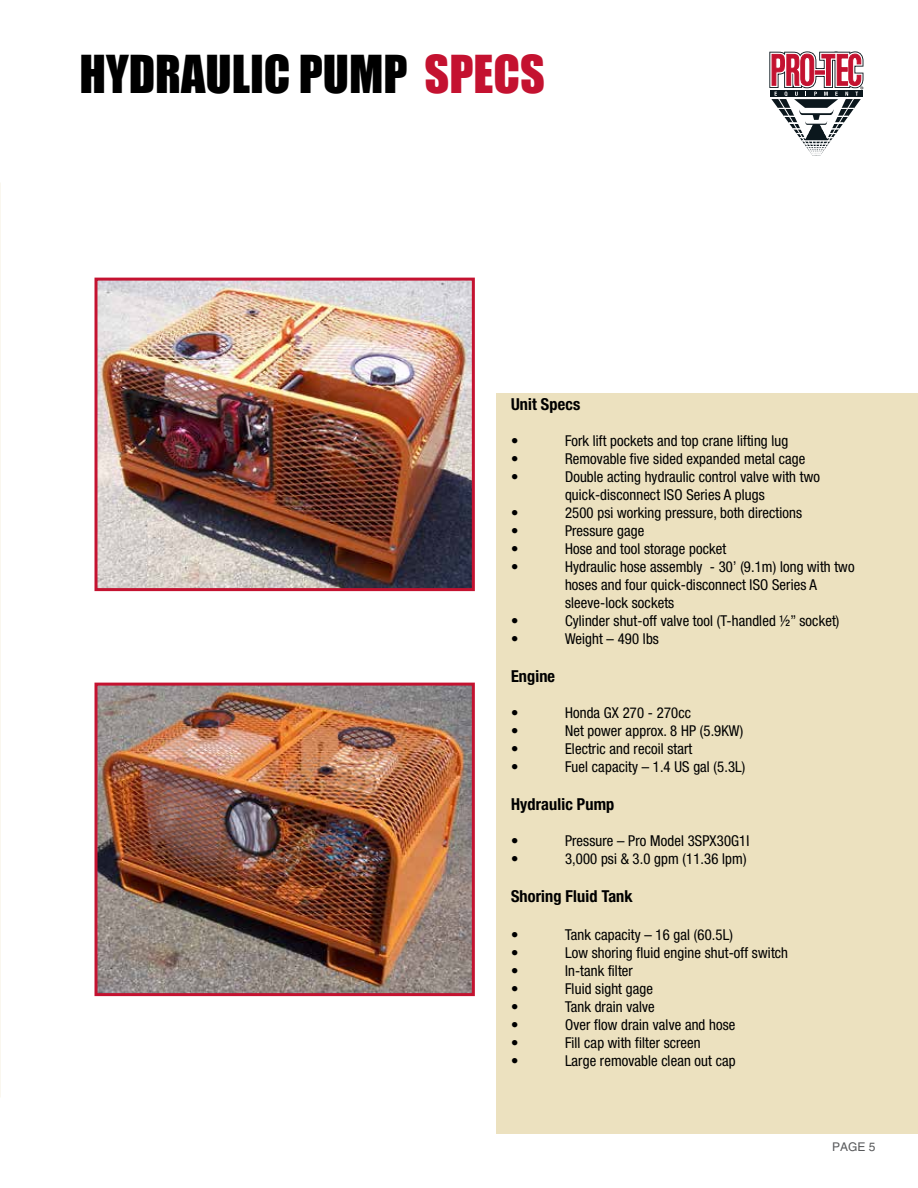
<style>
.page{position:relative;width:918px;height:1188px;background:#fff}
.page>*{position:absolute;margin:0;border:0;box-sizing:border-box;transform-origin:0 0}
.t1{font:48px "Impact";color:#000}
.t2{font:700 condensed 16.5px "Helvetica Neue";color:#000}
.t3{font:condensed 15px/18px "Helvetica Neue";color:#000}
.t4{font:12px "Helvetica";color:#58595b}
.s1{color:#c41230}
</style>
<div class="page">
<div style="left:497px;top:393px;width:421px;height:741px;background:#ece1bf"></div>
<svg style="left:769px;top:51px;width:95px;height:105px"></svg>
<img style="left:98px;top:282px;width:373px;height:305px">
<div style="left:94px;top:278px;width:381px;height:313px;border:3px solid #c41230"></div>
<img style="left:98px;top:687px;width:373px;height:305px">
<div style="left:94px;top:683px;width:381px;height:313px;border:3px solid #c41230"></div>
<h1 class="t1" style="left:79px;top:37px;width:467px">HYDRAULIC PUMP <span class="s1">SPECS</span></h1>
<p class="t2" style="left:511px;top:395px;width:71px">Unit Specs</p>
<p class="t3" style="left:511px;top:432px;width:9px">•</p>
<p class="t3" style="left:565px;top:432px;width:225px">Fork lift pockets and top crane lifting lug</p>
<p class="t3" style="left:511px;top:450px;width:9px">•</p>
<p class="t3" style="left:565px;top:450px;width:242px">Removable five sided expanded metal cage</p>
<p class="t3" style="left:511px;top:468px;width:9px">•</p>
<p class="t3" style="left:565px;top:468px;width:257px">Double acting hydraulic control valve with two quick-disconnect ISO Series A plugs</p>
<p class="t3" style="left:511px;top:504px;width:9px">•</p>
<p class="t3" style="left:565px;top:504px;width:239px">2500 psi working pressure, both directions</p>
<p class="t3" style="left:511px;top:522px;width:9px">•</p>
<p class="t3" style="left:565px;top:522px;width:81px">Pressure gage</p>
<p class="t3" style="left:511px;top:540px;width:9px">•</p>
<p class="t3" style="left:565px;top:540px;width:163px">Hose and tool storage pocket</p>
<p class="t3" style="left:511px;top:558px;width:9px">•</p>
<p class="t3" style="left:565px;top:558px;width:291px">Hydraulic hose assembly - 30’ (9.1m) long with two hoses and four quick-disconnect ISO Series A sleeve-lock sockets</p>
<p class="t3" style="left:511px;top:612px;width:9px">•</p>
<p class="t3" style="left:565px;top:612px;width:276px">Cylinder shut-off valve tool (T-handled ½” socket)</p>
<p class="t3" style="left:511px;top:630px;width:9px">•</p>
<p class="t3" style="left:565px;top:630px;width:96px">Weight – 490 lbs</p>
<p class="t2" style="left:511px;top:666px;width:46px">Engine</p>
<p class="t3" style="left:511px;top:704px;width:9px">•</p>
<p class="t3" style="left:565px;top:704px;width:128px">Honda GX 270 - 270cc</p>
<p class="t3" style="left:511px;top:722px;width:9px">•</p>
<p class="t3" style="left:565px;top:722px;width:180px">Net power approx. 8 HP (5.9KW)</p>
<p class="t3" style="left:511px;top:740px;width:9px">•</p>
<p class="t3" style="left:565px;top:740px;width:129px">Electric and recoil start</p>
<p class="t3" style="left:511px;top:758px;width:9px">•</p>
<p class="t3" style="left:565px;top:758px;width:182px">Fuel capacity – 1.4 US gal (5.3L)</p>
<p class="t2" style="left:511px;top:794px;width:105px">Hydraulic Pump</p>
<p class="t3" style="left:511px;top:832px;width:9px">•</p>
<p class="t3" style="left:565px;top:832px;width:186px">Pressure – Pro Model 3SPX30G1I</p>
<p class="t3" style="left:511px;top:850px;width:9px">•</p>
<p class="t3" style="left:565px;top:850px;width:183px">3,000 psi &amp; 3.0 gpm (11.36 lpm)</p>
<p class="t2" style="left:511px;top:886px;width:123px">Shoring Fluid Tank</p>
<p class="t3" style="left:511px;top:925px;width:9px">•</p>
<p class="t3" style="left:565px;top:925px;width:169px">Tank capacity – 16 gal (60.5L)</p>
<p class="t3" style="left:511px;top:943px;width:9px">•</p>
<p class="t3" style="left:565px;top:943px;width:225px">Low shoring fluid engine shut-off switch</p>
<p class="t3" style="left:511px;top:961px;width:9px">•</p>
<p class="t3" style="left:565px;top:961px;width:70px">In-tank filter</p>
<p class="t3" style="left:511px;top:979px;width:9px">•</p>
<p class="t3" style="left:565px;top:979px;width:90px">Fluid sight gage</p>
<p class="t3" style="left:511px;top:997px;width:9px">•</p>
<p class="t3" style="left:565px;top:997px;width:92px">Tank drain valve</p>
<p class="t3" style="left:511px;top:1015px;width:9px">•</p>
<p class="t3" style="left:565px;top:1015px;width:172px">Over flow drain valve and hose</p>
<p class="t3" style="left:511px;top:1033px;width:9px">•</p>
<p class="t3" style="left:565px;top:1033px;width:138px">Fill cap with filter screen</p>
<p class="t3" style="left:511px;top:1051px;width:9px">•</p>
<p class="t3" style="left:565px;top:1051px;width:173px">Large removable clean out cap</p>
<p class="t4" style="left:832px;top:1139px;width:45px">PAGE 5</p>
</div>
